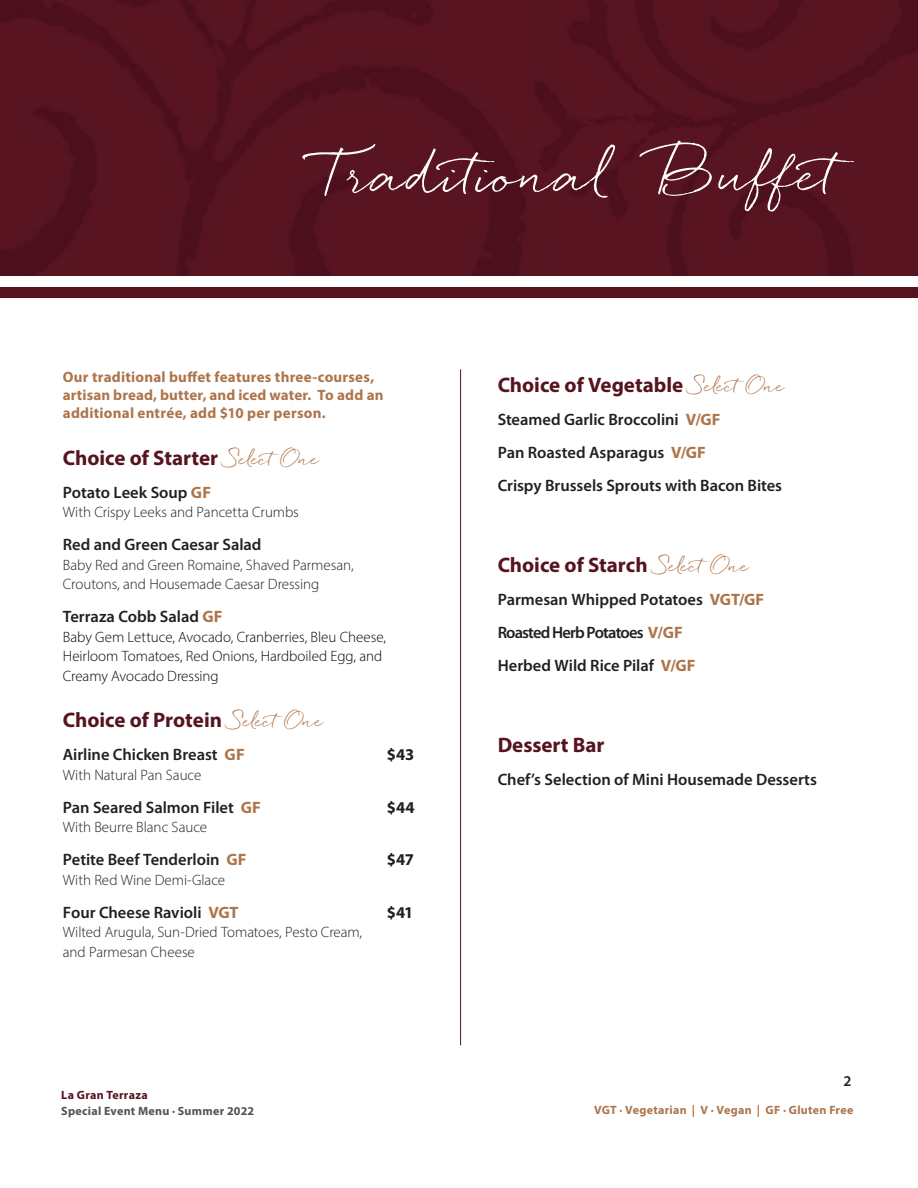
<style>
.page{position:relative;width:918px;height:1188px;background:#fff}
.page>*{position:absolute;margin:0;border:0;box-sizing:border-box;transform-origin:0 0}
.t1{font:52.5px "Quickpen";color:#fff}
.t2{font:700 21px "Myriad Pro";letter-spacing:-.005em;color:#561420}
.t3{font:600 16.5px/33px "Myriad Pro";color:#231f20}
.t4{font:700 16.5px "Myriad Pro";letter-spacing:-.015em;color:#231f20}
.t5{font:300 15px/19.5px "Myriad Pro";letter-spacing:-.005em;color:#231f20}
.t6{font:700 15px/18px "Myriad Pro";letter-spacing:.015em;color:#ae744a}
.t7{font:300 15px/19.5px "Myriad Pro";letter-spacing:-.005em;color:#040503}
.t8{font:600 15px "Myriad Pro";color:#231f20}
.t9{font:700 12px "Myriad Pro";letter-spacing:.025em;color:#ae744b}
.t10{font:700 12px "Myriad Pro";letter-spacing:.025em;color:#535355}
.t11{font:700 12px "Myriad Pro";letter-spacing:.025em;color:#561420}
.s1{font-family:"Quickpen";font-weight:400;font-size:18px;color:#ae744a}
.s2{font-weight:700;color:#ae744a}
</style>
<div class="page">
<img style="left:530px;top:275px;width:388px;height:1px">
<img style="left:0;top:0;width:918px;height:275px">
<div style="left:0;top:287px;width:918px;height:11px;background:#561420"></div>
<hr style="left:460px;top:369px;width:1px;height:676px;background:#561420">
<h1 class="t1" style="left:316px;top:144px;width:568px">Traditional Buffet</h1>
<p class="t6" style="left:63px;top:368px;width:322px">Our traditional buffet features three-courses, artisan bread, butter, and iced water. To add an additional entrée, add $10 per person.</p>
<p class="t2" style="left:63px;top:444px;width:259px">Choice of Starter <span class="s1">SelectOne</span></p>
<p class="t3" style="left:63px;top:475px;width:150px">Potato Leek Soup <span class="s2">GF</span></p>
<p class="t5" style="left:63px;top:502px;width:237px">With Crispy Leeks and Pancetta Crumbs</p>
<p class="t3" style="left:63px;top:528px;width:200px">Red and Green Caesar Salad</p>
<p class="t5" style="left:63px;top:555px;width:292px">Baby Red and Green Romaine, Shaved Parmesan,<br>Croutons, and Housemade Caesar Dressing</p>
<p class="t3" style="left:63px;top:600px;width:161px">Terraza Cobb Salad <span class="s2">GF</span></p>
<p class="t7" style="left:63px;top:627px;width:325px">Baby Gem Lettuce, Avocado, Cranberries, Bleu Cheese,<br>Heirloom Tomatoes, Red Onions, Hardboiled Egg, and<br>Creamy Avocado Dressing</p>
<p class="t2" style="left:63px;top:706px;width:263px">Choice of Protein <span class="s1">SelectOne</span></p>
<p class="t3" style="left:63px;top:738px;width:183px">Airline Chicken Breast <span class="s2">GF</span></p>
<p class="t4" style="left:387px;top:744px;width:29px">$43</p>
<p class="t5" style="left:63px;top:765px;width:140px">With Natural Pan Sauce</p>
<p class="t3" style="left:63px;top:790px;width:200px">Pan Seared Salmon Filet <span class="s2">GF</span></p>
<p class="t4" style="left:387px;top:796px;width:29px">$44</p>
<p class="t5" style="left:63px;top:817px;width:146px">With Beurre Blanc Sauce</p>
<p class="t3" style="left:63px;top:843px;width:185px">Petite Beef Tenderloin <span class="s2">GF</span></p>
<p class="t4" style="left:387px;top:849px;width:28px">$47</p>
<p class="t5" style="left:63px;top:870px;width:164px">With Red Wine Demi-Glace</p>
<p class="t3" style="left:63px;top:895px;width:177px">Four Cheese Ravioli <span class="s2">VGT</span></p>
<p class="t4" style="left:387px;top:901px;width:28px">$41</p>
<p class="t5" style="left:63px;top:922px;width:301px">Wilted Arugula, Sun-Dried Tomatoes, Pesto Cream, and Parmesan Cheese</p>
<p class="t2" style="left:498px;top:371px;width:289px">Choice of Vegetable <span class="s1">SelectOne</span></p>
<p class="t3" style="left:498px;top:402px;width:286px">Steamed Garlic Broccolini <span class="s2">V/GF<br></span>Pan Roasted Asparagus <span class="s2">V/GF<br></span>Crispy Brussels Sprouts with Bacon Bites</p>
<p class="t2" style="left:498px;top:551px;width:254px">Choice of Starch <span class="s1">SelectOne</span></p>
<p class="t3" style="left:498px;top:582px;width:268px">Parmesan Whipped Potatoes <span class="s2">VGT/GF<br></span>Roasted Herb Potatoes <span class="s2">V/GF<br></span>Herbed Wild Rice Pilaf <span class="s2">V/GF</span></p>
<p class="t2" style="left:498px;top:731px;width:108px">Dessert Bar</p>
<p class="t3" style="left:498px;top:762px;width:321px">Chef’s Selection of Mini Housemade Desserts</p>
<p class="t8" style="left:843px;top:1072px;width:10px">2</p>
<p class="t11" style="left:61px;top:1087px;width:88px">La Gran Terraza</p>
<p class="t10" style="left:61px;top:1103px;width:194px">Special Event Menu · Summer 2022</p>
<p class="t9" style="left:594px;top:1102px;width:261px">VGT · Vegetarian | V · Vegan | GF · Gluten Free</p>
</div>
